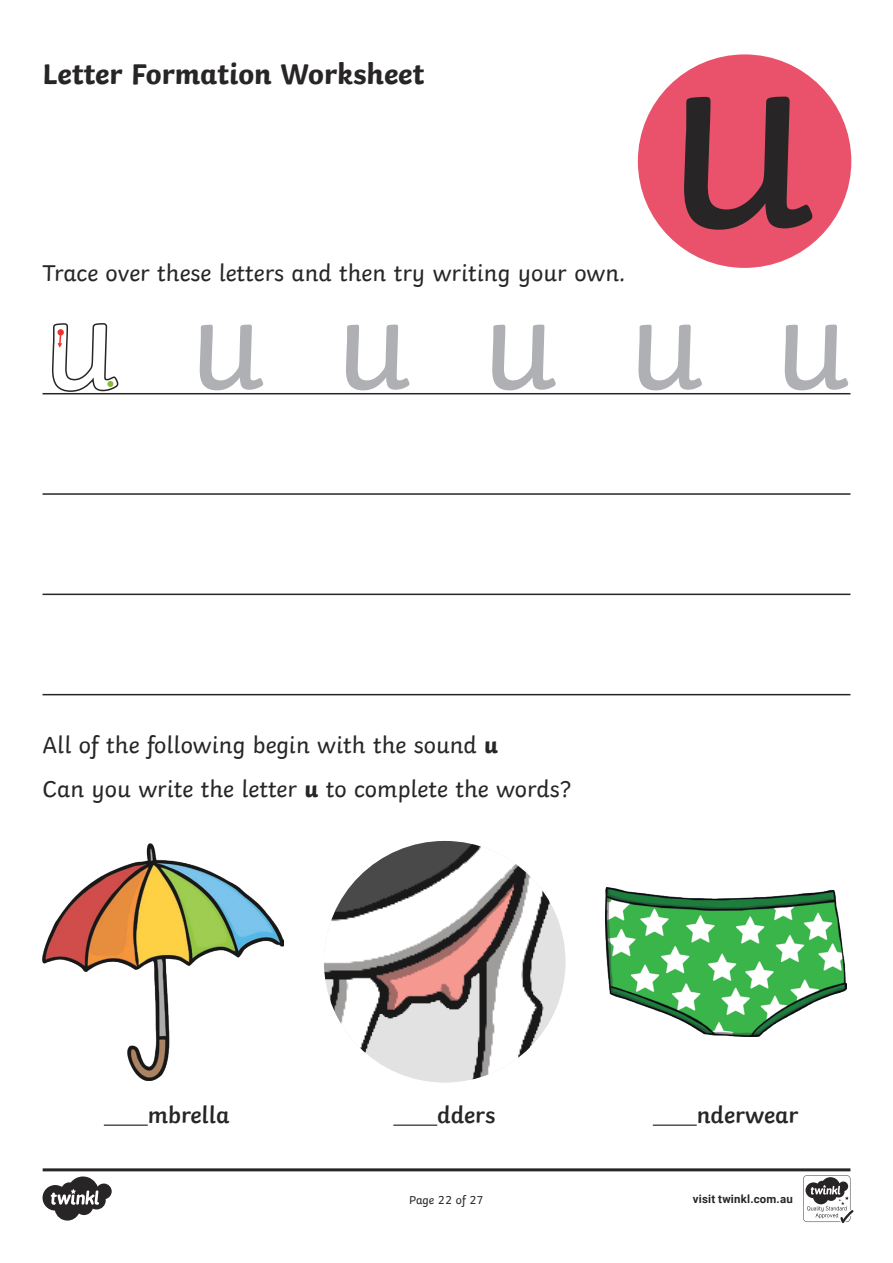
<style>
.page{position:relative;width:893px;height:1263px;background:#fff}
.page>*{position:absolute;margin:0;border:0;box-sizing:border-box;transform-origin:0 0}
.Heading_3{font:270px "Twinkl";color:#282526}
.KS1_Body_Copy{font:133.5px "Twinkl";letter-spacing:.52em;color:#afb0b4}
.Heading_3-2{font:700 30px "Twinkl";color:#282526}
.KS1_Body_Copy-2{font:24px "Twinkl";color:#282526}
.KS1_Body_Copy-3{font:600 24px "Twinkl";color:#282526}
.t1{font:12px "Twinkl";color:#282526}
.t2{font:700 11.4px "Roboto";letter-spacing:.02em;color:#282526}
.s1{color:#fff}
.s2{font-weight:700}
</style>
<div class="page">
<div style="left:638px;top:54px;width:213px;height:214px;background:#ea516b;border-radius:50%"></div>
<hr style="left:43px;top:393px;width:807px;height:1px;background:#282526">
<hr style="left:43px;top:493px;width:807px;height:2px;background:#282526">
<hr style="left:43px;top:594px;width:807px;height:1px;background:#282526">
<hr style="left:43px;top:694px;width:807px;height:1px;background:#282526">
<img style="left:43px;top:843px;width:240px;height:237px">
<hr style="left:104px;top:1124px;width:44px;height:2px;background:#282526">
<hr style="left:393px;top:1124px;width:44px;height:2px;background:#282526">
<img style="left:605px;top:887px;width:241px;height:149px">
<hr style="left:653px;top:1124px;width:44px;height:2px;background:#282526">
<img style="left:324px;top:841px;width:242px;height:241px;border-radius:121px">
<svg style="left:51px;top:323px;width:68px;height:69px"></svg>
<svg style="left:43px;top:1168px;width:810px;height:55px"></svg>
<p class="Heading_3-2" style="left:43px;top:49px;width:383px">Letter Formation Worksheet</p>
<p class="Heading_3" style="left:662px;top:-73px;width:156px">u</p>
<p class="KS1_Body_Copy-2" style="left:43px;top:255px;width:584px">Trace over these letters and then try writing your own.</p>
<p class="KS1_Body_Copy" style="left:43px;top:241px;width:809px"><span class="s1">u</span>uuuuu</p>
<p class="KS1_Body_Copy-2" style="left:43px;top:726px;width:457px">All of the following begin with the sound <span class="s2">u</span></p>
<p class="KS1_Body_Copy-2" style="left:43px;top:770px;width:530px">Can you write the letter <span class="s2">u</span> to complete the words?</p>
<p class="KS1_Body_Copy-3" style="left:148px;top:1096px;width:83px">mbrella</p>
<p class="KS1_Body_Copy-3" style="left:437px;top:1096px;width:60px">dders</p>
<p class="KS1_Body_Copy-3" style="left:697px;top:1096px;width:103px">nderwear</p>
<p class="t1" style="left:409px;top:1191px;width:76px">Page 22 of 27</p>
<p class="t2" style="left:693px;top:1191px;width:101px">visit twinkl.com.au</p>
</div>
